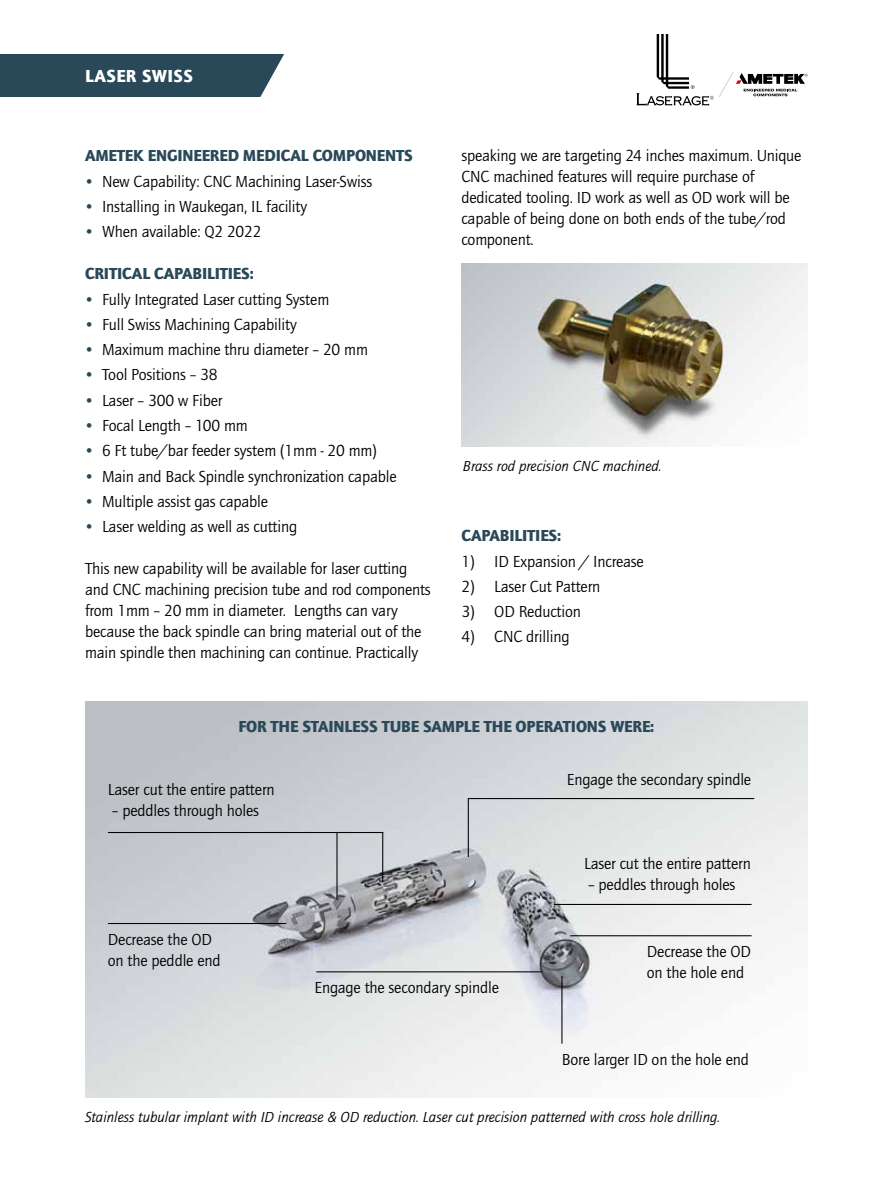
<style>
.page{position:relative;width:893px;height:1187px;background:#fff}
.page>*{position:absolute;margin:0;border:0;box-sizing:border-box;transform-origin:0 0}
.t1{font:900 18px "Quay Sans ITC Pro";letter-spacing:.02em;color:#fff}
.t2{font:16.5px/21px "Quay Sans ITC Pro";letter-spacing:-.01em;color:#000}
.t3{font:900 16.5px "Quay Sans ITC Pro";letter-spacing:-.01em;color:#294958}
.t4{font:italic 15px "Quay Sans ITC Pro";color:#000}
.s1{color:#294958}
</style>
<div class="page">
<img style="left:461px;top:263px;width:347px;height:183px">
<img style="left:85px;top:702px;width:723px;height:395px">
<hr style="left:108px;top:922px;width:178px;height:2px;background:#000">
<hr style="left:469px;top:798px;width:285px;height:1px;background:#000">
<hr style="left:554px;top:903px;width:198px;height:1px;background:#000">
<hr style="left:316px;top:971px;width:226px;height:1px;background:#000">
<hr style="left:108px;top:831px;width:275px;height:2px;background:#000">
<hr style="left:561px;top:975px;width:1px;height:68px;background:#000">
<hr style="left:570px;top:935px;width:182px;height:1px;background:#000">
<hr style="left:382px;top:831px;width:1px;height:51px;background:#000">
<hr style="left:468px;top:798px;width:1px;height:59px;background:#000">
<hr style="left:336px;top:831px;width:2px;height:68px;background:#000">
<div style="left:0;top:55px;width:332px;height:42px;background:#294958"></div>
<svg style="left:257px;top:54px;width:75px;height:43px"></svg>
<svg style="left:636px;top:34px;width:171px;height:72px"></svg>
<p class="t1" style="left:85px;top:64px;width:110px">LASER SWISS</p>
<p class="t3" style="left:85px;top:145px;width:329px">AMETEK ENGINEERED MEDICAL COMPONENTS</p>
<p class="t2" style="left:85px;top:171px;width:289px"><span class="s1">•</span> New Capability: CNC Machining Laser-Swiss</p>
<p class="t2" style="left:85px;top:196px;width:224px"><span class="s1">•</span> Installing in Waukegan, IL facility</p>
<p class="t2" style="left:85px;top:221px;width:178px"><span class="s1">•</span> When available: Q2 2022</p>
<p class="t3" style="left:85px;top:263px;width:170px">CRITICAL CAPABILITIES:</p>
<p class="t2" style="left:85px;top:289px;width:246px"><span class="s1">•</span> Fully Integrated Laser cutting System</p>
<p class="t2" style="left:85px;top:314px;width:213px"><span class="s1">•</span> Full Swiss Machining Capability</p>
<p class="t2" style="left:85px;top:339px;width:284px"><span class="s1">•</span> Maximum machine thru diameter – 20 mm</p>
<p class="t2" style="left:85px;top:364px;width:134px"><span class="s1">•</span> Tool Positions – 38</p>
<p class="t2" style="left:85px;top:389px;width:139px"><span class="s1">•</span> Laser – 300 w Fiber</p>
<p class="t2" style="left:85px;top:415px;width:164px"><span class="s1">•</span> Focal Length – 100 mm</p>
<p class="t2" style="left:85px;top:440px;width:293px"><span class="s1">•</span> 6 Ft tube/bar feeder system (1mm - 20 mm)</p>
<p class="t2" style="left:85px;top:465px;width:313px"><span class="s1">•</span> Main and Back Spindle synchronization capable</p>
<p class="t2" style="left:85px;top:490px;width:185px"><span class="s1">•</span> Multiple assist gas capable</p>
<p class="t2" style="left:85px;top:516px;width:214px"><span class="s1">•</span> Laser welding as well as cutting</p>
<p class="t2" style="left:85px;top:558px;width:347px">This new capability will be available for laser cutting and CNC machining precision tube and rod components from 1mm – 20 mm in diameter. Lengths can vary because the back spindle can bring material out of the main spindle then machining can continue. Practically</p>
<p class="t2" style="left:461px;top:145px;width:342px">speaking we are targeting 24 inches maximum. Unique CNC machined features will require purchase of dedicated tooling. ID work as well as OD work will be capable of being done on both ends of the tube/rod component.</p>
<p class="t4" style="left:463px;top:457px;width:200px">Brass rod precision CNC machined.</p>
<p class="t3" style="left:461px;top:525px;width:101px">CAPABILITIES:</p>
<p class="t2" style="left:461px;top:550px;width:184px">1) ID Expansion / Increase</p>
<p class="t2" style="left:461px;top:575px;width:141px">2) Laser Cut Pattern</p>
<p class="t2" style="left:461px;top:601px;width:121px">3) OD Reduction</p>
<p class="t2" style="left:461px;top:626px;width:110px">4) CNC drilling</p>
<p class="t3" style="left:239px;top:715px;width:417px">FOR THE STAINLESS TUBE SAMPLE THE OPERATIONS WERE:</p>
<p class="t2" style="left:108px;top:779px;width:168px">Laser cut the entire pattern</p>
<p class="t2" style="left:112px;top:800px;width:149px">– peddles through holes</p>
<p class="t2" style="left:108px;top:928px;width:114px">Decrease the OD on the peddle end</p>
<p class="t2" style="left:314px;top:976px;width:186px">Engage the secondary spindle</p>
<p class="t2" style="left:567px;top:768px;width:186px">Engage the secondary spindle</p>
<p class="t2" style="left:584px;top:853px;width:168px">Laser cut the entire pattern</p>
<p class="t2" style="left:588px;top:874px;width:149px">– peddles through holes</p>
<p class="t2" style="left:647px;top:941px;width:106px">Decrease the OD on the hole end</p>
<p class="t2" style="left:562px;top:1048px;width:189px">Bore larger ID on the hole end</p>
<p class="t4" style="left:85px;top:1107px;width:637px">Stainless tubular implant with ID increase &amp; OD reduction. Laser cut precision patterned with cross hole drilling.</p>
</div>
